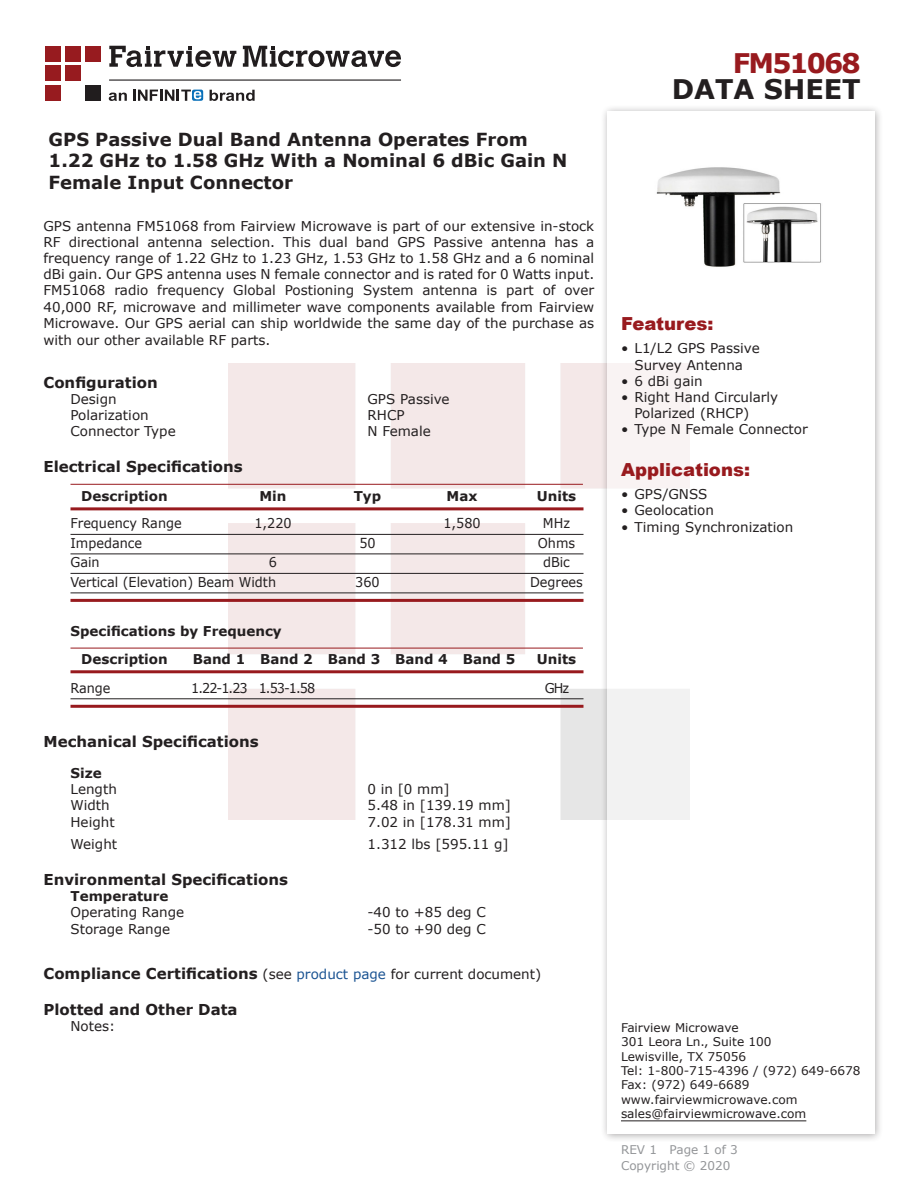
<style>
.page{position:relative;width:918px;height:1188px;background:#fff}
.page>*{position:absolute;margin:0;border:0;box-sizing:border-box;transform-origin:0 0}
.t1{font:700 27px "Verdana";color:#231f20}
.FM{font:700 27px "Verdana";letter-spacing:-.07em;color:#981a1e}
.Web_Description_Para{font:700 18px/21.6px "Verdana";color:#231f20}
.Applications_Header{font:900 18px "Arial";color:#981a1e}
.Head1{font:700 15px "Verdana";color:#231f20}
.Head1_for_Compliance{font:700 15px "Verdana";color:#231f20}
.MarketingDescription{font:13.5px/16.4px "Verdana";color:#231f20;text-align:justify}
.Specs_Para{font:13.5px "Verdana";color:#231f20}
.Table-Body{font:13.5px "Verdana";color:#231f20;scale:.95 1}
.Table_Header_Frequen{font:700 13.5px "Verdana";color:#231f20}
.Head2{font:700 13.5px "Verdana";color:#231f20}
.Table_Body_Frequency{font:13.5px "Verdana";letter-spacing:-.075em;color:#231f20;scale:.95 1}
.Table-Header{font:700 13.5px "Verdana";color:#231f20}
.Head2_after_Head1{font:700 13.5px "Verdana";color:#231f20}
.FM_Info{font:12px "Verdana";color:#231f20}
.REV_Info{font:12px "Verdana";color:#939598}
.s1{font-weight:400;font-size:13.5px}
.s2{font-weight:400;font-size:13.5px;color:#1a5392}
</style>
<div class="page">
<img style="left:228px;top:364px;width:372px;height:456px">
<div style="left:45px;top:46px;width:16px;height:15px;background:#971b1f"></div>
<div style="left:65px;top:66px;width:16px;height:15px;background:#971b1f"></div>
<div style="left:85px;top:85px;width:16px;height:16px;background:#211d1e"></div>
<div style="left:45px;top:85px;width:16px;height:16px;background:#971b1f"></div>
<div style="left:85px;top:46px;width:16px;height:15px;background:#971b1f"></div>
<div style="left:45px;top:66px;width:16px;height:15px;background:#971b1f"></div>
<div style="left:65px;top:46px;width:16px;height:15px;background:#971b1f"></div>
<svg style="left:109px;top:46px;width:292px;height:21px"></svg>
<svg style="left:192px;top:90px;width:11px;height:11px"></svg>
<svg style="left:133px;top:90px;width:68px;height:11px"></svg>
<svg style="left:210px;top:90px;width:45px;height:11px"></svg>
<svg style="left:109px;top:93px;width:18px;height:8px"></svg>
<hr style="left:109px;top:80px;width:292px;height:1px;background:#211d1e">
<hr style="left:70px;top:484px;width:513px;height:1px;background:#981a1e">
<hr style="left:70px;top:507px;width:514px;height:3px;background:#981a1e">
<hr style="left:70px;top:534px;width:514px;height:1px;background:#231f20">
<hr style="left:70px;top:554px;width:514px;height:1px;background:#231f20">
<hr style="left:70px;top:573px;width:514px;height:1px;background:#231f20">
<hr style="left:70px;top:593px;width:514px;height:1px;background:#231f20">
<hr style="left:70px;top:599px;width:514px;height:3px;background:#981a1e">
<hr style="left:70px;top:648px;width:513px;height:1px;background:#981a1e">
<hr style="left:70px;top:670px;width:514px;height:3px;background:#981a1e">
<hr style="left:70px;top:699px;width:514px;height:1px;background:#231f20">
<hr style="left:70px;top:705px;width:513px;height:3px;background:#981a1e">
<div style="left:600px;top:104px;width:284px;height:1039px;background:#231f20;opacity:.75"></div>
<div style="left:608px;top:111px;width:267px;height:1023px;background:#fff"></div>
<hr style="left:621px;top:1120px;width:185px;height:1px;background:#231f20">
<img style="left:656px;top:167px;width:165px;height:100px">
<p class="Web_Description_Para" style="left:49px;top:128px;width:520px">GPS Passive Dual Band Antenna Operates From<br>1.22 GHz to 1.58 GHz With a Nominal 6 dBic Gain N<br>Female Input Connector</p>
<p class="MarketingDescription" style="left:44px;top:217px;width:552px">GPS antenna FM51068 from Fairview Microwave is part of our extensive in-stock RF directional antenna selection. This dual band GPS Passive antenna has a frequency range of 1.22 GHz to 1.23 GHz, 1.53 GHz to 1.58 GHz and a 6 nominal dBi gain. Our GPS antenna uses N female connector and is rated for 0 Watts input.<br>FM51068 radio frequency Global Postioning System antenna is part of over 40,000 RF, microwave and millimeter wave components available from Fairview Microwave. Our GPS aerial can ship worldwide the same day of the purchase as with our other available RF parts.</p>
<p class="Head1" style="left:44px;top:372px;width:116px">Configuration</p>
<p class="Specs_Para" style="left:70px;top:390px;width:48px">Design</p>
<p class="Specs_Para" style="left:368px;top:390px;width:84px">GPS Passive</p>
<p class="Specs_Para" style="left:70px;top:406px;width:80px">Polarization</p>
<p class="Specs_Para" style="left:368px;top:406px;width:39px">RHCP</p>
<p class="Specs_Para" style="left:70px;top:422px;width:107px">Connector Type</p>
<p class="Specs_Para" style="left:368px;top:422px;width:65px">N Female</p>
<p class="Head1" style="left:44px;top:456px;width:201px">Electrical Specifications</p>
<p class="Table-Header" style="left:81px;top:487px;width:88px">Description</p>
<p class="Table-Header" style="left:259px;top:487px;width:29px">Min</p>
<p class="Table-Header" style="left:354px;top:487px;width:29px">Typ</p>
<p class="Table-Header" style="left:447px;top:487px;width:32px">Max</p>
<p class="Table-Header" style="left:537px;top:487px;width:41px">Units</p>
<p class="Table-Body" style="left:70px;top:514px;width:119px">Frequency Range</p>
<p class="Table-Body" style="left:254px;top:514px;width:41px">1,220</p>
<p class="Table-Body" style="left:443px;top:514px;width:41px">1,580</p>
<p class="Table-Body" style="left:543px;top:514px;width:30px">MHz</p>
<p class="Table-Body" style="left:70px;top:534px;width:77px">Impedance</p>
<p class="Table-Body" style="left:359px;top:534px;width:19px">50</p>
<p class="Table-Body" style="left:538px;top:534px;width:41px">Ohms</p>
<p class="Table-Body" style="left:70px;top:553px;width:32px">Gain</p>
<p class="Table-Body" style="left:269px;top:553px;width:10px">6</p>
<p class="Table-Body" style="left:543px;top:553px;width:30px">dBic</p>
<p class="Table-Body" style="left:70px;top:573px;width:218px">Vertical (Elevation) Beam Width</p>
<p class="Table-Body" style="left:355px;top:573px;width:27px">360</p>
<p class="Table-Body" style="left:530px;top:573px;width:57px">Degrees</p>
<p class="Head2" style="left:70px;top:622px;width:213px">Specifications by Frequency</p>
<p class="Table_Header_Frequen" style="left:81px;top:650px;width:88px">Description</p>
<p class="Table_Header_Frequen" style="left:193px;top:650px;width:324px">Band 1 Band 2 Band 3 Band 4 Band 5</p>
<p class="Table_Header_Frequen" style="left:537px;top:650px;width:41px">Units</p>
<p class="Table_Body_Frequency" style="left:70px;top:679px;width:44px">Range</p>
<p class="Table_Body_Frequency" style="left:191px;top:679px;width:132px">1.22-1.23 1.53-1.58</p>
<p class="Table_Body_Frequency" style="left:545px;top:679px;width:27px">GHz</p>
<p class="Head1" style="left:44px;top:731px;width:217px">Mechanical Specifications</p>
<p class="Head2" style="left:70px;top:764px;width:33px">Size</p>
<p class="Specs_Para" style="left:70px;top:780px;width:48px">Length</p>
<p class="Specs_Para" style="left:368px;top:780px;width:84px">0 in [0 mm]</p>
<p class="Specs_Para" style="left:70px;top:796px;width:41px">Width</p>
<p class="Specs_Para" style="left:368px;top:796px;width:145px">5.48 in [139.19 mm]</p>
<p class="Specs_Para" style="left:70px;top:812px;width:46px">Height</p>
<p class="Specs_Para" style="left:368px;top:812px;width:145px">7.02 in [178.31 mm]</p>
<p class="Specs_Para" style="left:70px;top:835px;width:48px">Weight</p>
<p class="Specs_Para" style="left:368px;top:835px;width:143px">1.312 lbs [595.11 g]</p>
<p class="Head1" style="left:44px;top:869px;width:246px">Environmental Specifications</p>
<p class="Head2_after_Head1" style="left:70px;top:887px;width:100px">Temperature</p>
<p class="Specs_Para" style="left:70px;top:903px;width:115px">Operating Range</p>
<p class="Specs_Para" style="left:368px;top:903px;width:120px">-40 to +85 deg C</p>
<p class="Specs_Para" style="left:70px;top:920px;width:101px">Storage Range</p>
<p class="Specs_Para" style="left:368px;top:920px;width:120px">-50 to +90 deg C</p>
<p class="Head1_for_Compliance" style="left:44px;top:963px;width:499px">Compliance Certifications <span class="s1">(see</span> <span class="s2">product page</span> <span class="s1">for current document)</span></p>
<p class="Head1_for_Compliance" style="left:44px;top:999px;width:196px">Plotted and Other Data</p>
<p class="Specs_Para" style="left:70px;top:1017px;width:46px">Notes:</p>
<p class="FM" style="left:733px;top:44px;width:129px">FM51068</p>
<p class="t1" style="left:672px;top:70px;width:191px">DATA SHEET</p>
<p class="Applications_Header" style="left:621px;top:311px;width:94px">Features:</p>
<p class="MarketingDescription" style="left:621px;top:340px;width:140px;text-align:center">• L1/L2 GPS Passive<br>Survey Antenna</p>
<p class="MarketingDescription" style="left:621px;top:373px;width:83px">• 6 dBi gain</p>
<p class="MarketingDescription" style="left:634px;top:389px;width:145px;text-indent:-14px">• Right Hand Circularly<br>Polarized (RHCP)</p>
<p class="MarketingDescription" style="left:621px;top:421px;width:188px">• Type N Female Connector</p>
<p class="Applications_Header" style="left:621px;top:457px;width:131px">Applications:</p>
<p class="MarketingDescription" style="left:621px;top:486px;width:88px">• GPS/GNSS</p>
<p class="MarketingDescription" style="left:621px;top:502px;width:95px">• Geolocation</p>
<p class="MarketingDescription" style="left:621px;top:518px;width:174px">• Timing Synchronization</p>
<p class="FM_Info" style="left:621px;top:1019px;width:119px">Fairview Microwave</p>
<p class="FM_Info" style="left:621px;top:1034px;width:152px">301 Leora Ln., Suite 100</p>
<p class="FM_Info" style="left:621px;top:1048px;width:127px">Lewisville, TX 75056</p>
<p class="FM_Info" style="left:621px;top:1062px;width:241px">Tel: 1-800-715-4396 / (972) 649-6678</p>
<p class="FM_Info" style="left:621px;top:1077px;width:130px">Fax: (972) 649-6689</p>
<p class="FM_Info" style="left:621px;top:1091px;width:178px">www.fairviewmicrowave.com</p>
<p class="FM_Info" style="left:621px;top:1106px;width:187px">sales@fairviewmicrowave.com</p>
<p class="REV_Info" style="left:621px;top:1141px;width:118px">REV 1 Page 1 of 3</p>
<p class="REV_Info" style="left:621px;top:1157px;width:111px">Copyright © 2020</p>
</div>
